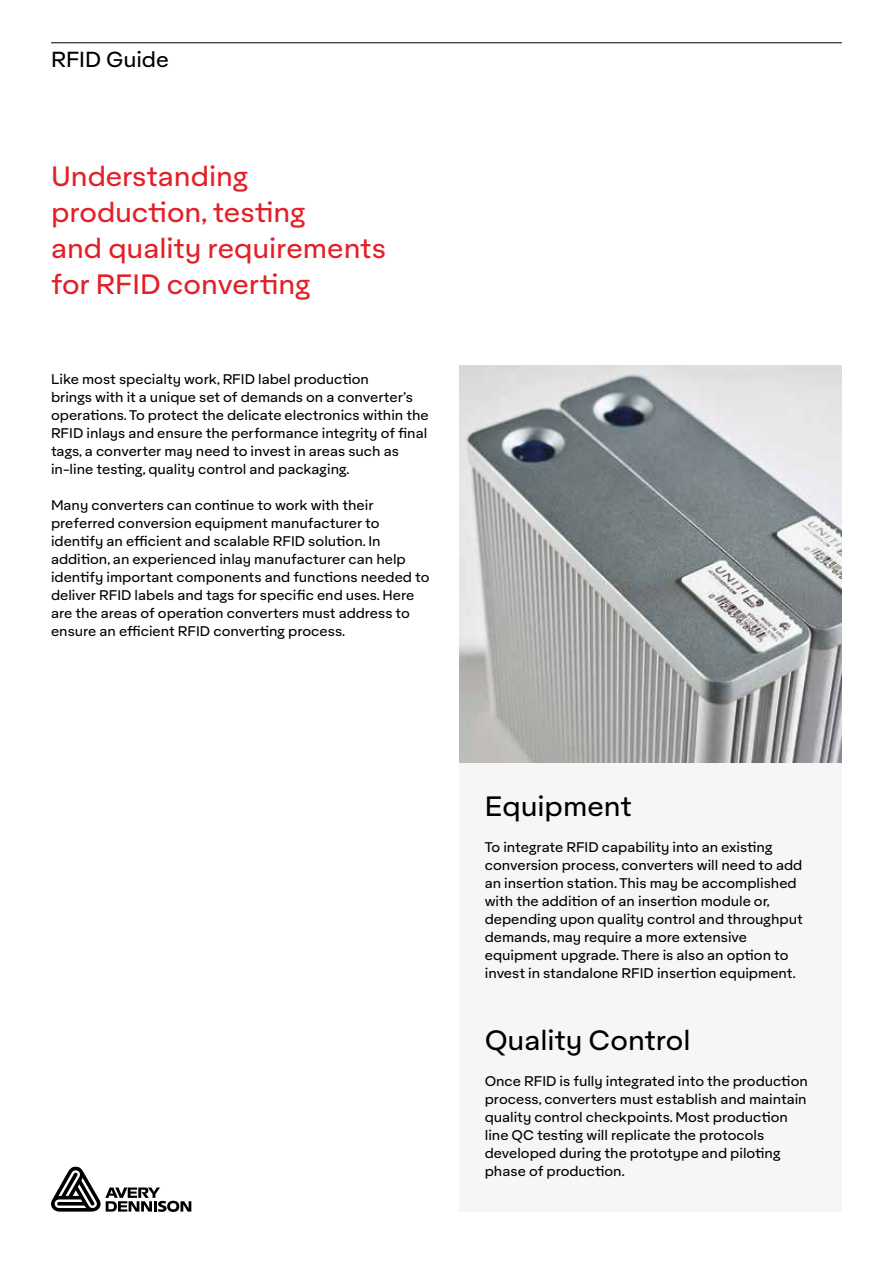
<style>
.page{position:relative;width:893px;height:1263px;background:#fff}
.page>*{position:absolute;margin:0;border:0;box-sizing:border-box;transform-origin:0 0}
.t1{font:27px/36px "Aktifo A";color:#e32027}
.t2{font:27px "Aktifo A";color:#000}
.t3{font:21px "Aktifo A";color:#000}
.t4{font:13.5px/18px "Aktifo A";color:#000}
</style>
<div class="page">
<svg style="left:51px;top:1166px;width:140px;height:46px"></svg>
<hr style="left:51px;top:43px;width:791px;height:1px;background:#000">
<img style="left:459px;top:366px;width:383px;height:397px">
<div style="left:459px;top:763px;width:383px;height:449px;background:#f6f6f6"></div>
<h2 class="t3" style="left:51px;top:46px;width:119px">RFID Guide</h2>
<h1 class="t1" style="left:51px;top:157px;width:337px">Understanding production, testing<br>and quality requirements for RFID converting</h1>
<p class="t4" style="left:51px;top:369px;width:379px">Like most specialty work, RFID label production<br>brings with it a unique set of demands on a converter’s operations. To protect the delicate electronics within the RFID inlays and ensure the performance integrity of final tags, a converter may need to invest in areas such as in-line testing, quality control and packaging.</p>
<p class="t4" style="left:51px;top:495px;width:380px">Many converters can continue to work with their preferred conversion equipment manufacturer to identify an efficient and scalable RFID solution. In addition, an experienced inlay manufacturer can help identify important components and functions needed to deliver RFID labels and tags for specific end uses. Here are the areas of operation converters must address to ensure an efficient RFID converting process.</p>
<h1 class="t2" style="left:485px;top:789px;width:149px">Equipment</h1>
<p class="t4" style="left:485px;top:837px;width:320px">To integrate RFID capability into an existing conversion process, converters will need to add an insertion station. This may be accomplished with the addition of an insertion module or, depending upon quality control and throughput demands, may require a more extensive equipment upgrade. There is also an option to invest in standalone RFID insertion equipment.</p>
<h1 class="t2" style="left:485px;top:1023px;width:207px">Quality Control</h1>
<p class="t4" style="left:485px;top:1071px;width:325px">Once RFID is fully integrated into the production process, converters must establish and maintain quality control checkpoints. Most production line QC testing will replicate the protocols developed during the prototype and piloting phase of production.</p>
</div>
